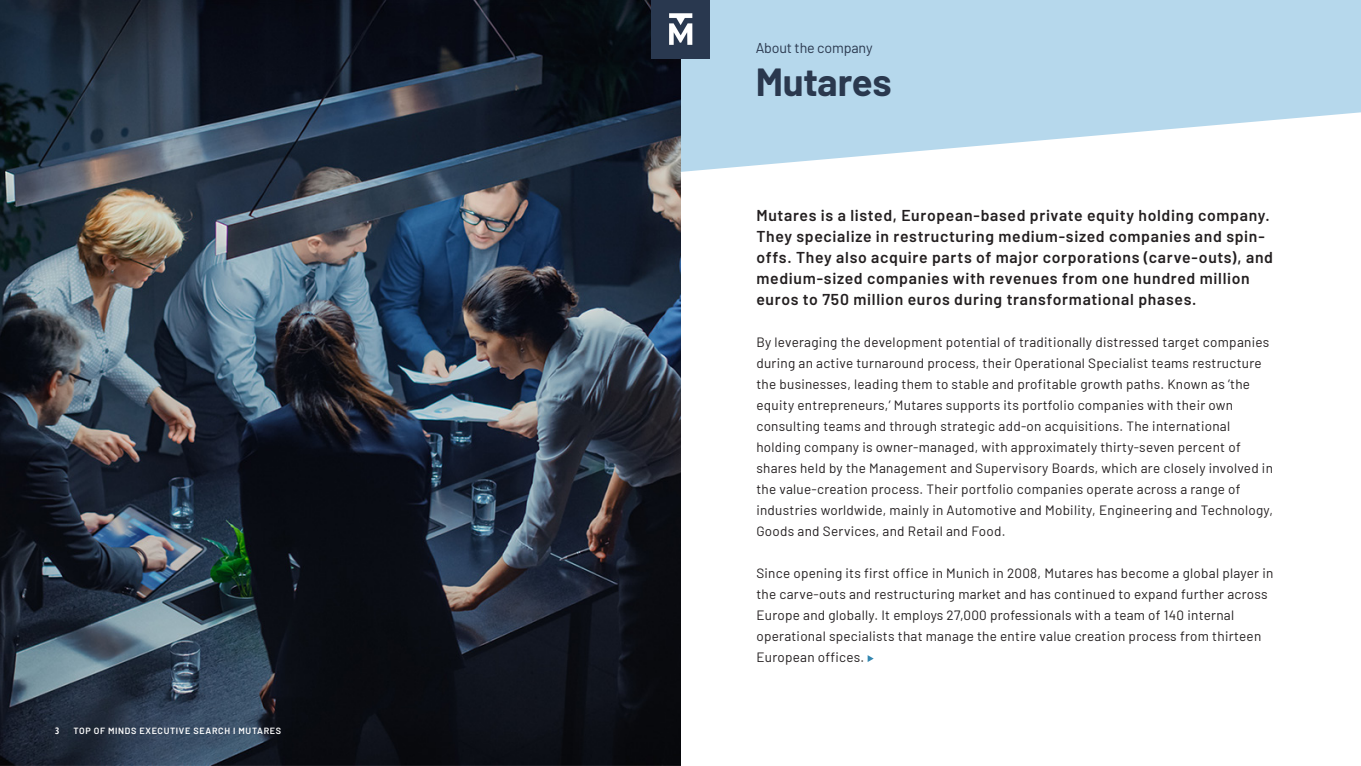
<style>
.page{position:relative;width:1361px;height:766px;background:#fff}
.page>*{position:absolute;margin:0;border:0;box-sizing:border-box;transform-origin:0 0}
.Page_header_kopie{font:700 38.25px "Barlow";letter-spacing:-.01em;color:#2a384e}
.t1{font:600 15.75px/21px "Barlow";letter-spacing:.04em;color:#231f20}
.t2{font:14.25px "Barlow";letter-spacing:-.01em;color:#2a384e}
.t3{font:13.5px/21px "Barlow";letter-spacing:.02em;color:#231f20}
.t4{font:600 9px "Barlow";letter-spacing:.07em;color:#fff}
.t5{font:700 condensed 9px "Open Sans";color:#fff}
</style>
<div class="page">
<svg style="left:680px;top:0;width:681px;height:231px;fill:#b6d8ec"></svg>
<img style="left:0;top:0;width:680px;height:765px">
<img style="left:651px;top:0;width:58px;height:58px">
<svg style="left:867px;top:655px;width:6px;height:6px"></svg>
<p class="t5" style="left:55px;top:724px;width:6px">3</p>
<p class="t4" style="left:73px;top:724px;width:209px">TOP OF MINDS EXECUTIVE SEARCH I MUTARES</p>
<p class="t2" style="left:755px;top:37px;width:118px">About the company</p>
<p class="Page_header_kopie" style="left:755px;top:54px;width:137px">Mutares</p>
<p class="t1" style="left:756px;top:203px;width:518px">Mutares is a listed, European-based private equity holding company.<br>They specialize in restructuring medium-sized companies and spin&shy;offs. They also acquire parts of major corporations (carve-outs), and medium-sized companies with revenues from one hundred million euros to 750 million euros during transformational phases.</p>
<p class="t3" style="left:756px;top:330px;width:518px">By leveraging the development potential of traditionally distressed target companies during an active turnaround process, their Operational Specialist teams restructure the businesses, leading them to stable and profitable growth paths. Known as ’the equity entrepreneurs,’ Mutares supports its portfolio companies with their own consulting teams and through strategic add-on acquisitions. The international holding company is owner-managed, with approximately thirty-seven percent of shares held by the Management and Supervisory Boards, which are closely involved in the value-creation process. Their portfolio companies operate across a range of industries worldwide, mainly in Automotive and Mobility, Engineering and Technology, Goods and Services, and Retail and Food.</p>
<p class="t3" style="left:756px;top:561px;width:518px">Since opening its first office in Munich in 2008, Mutares has become a global player in the carve-outs and restructuring market and has continued to expand further across Europe and globally. It employs 27,000 professionals with a team of 140 internal operational specialists that manage the entire value creation process from thirteen European offices.</p>
</div>
